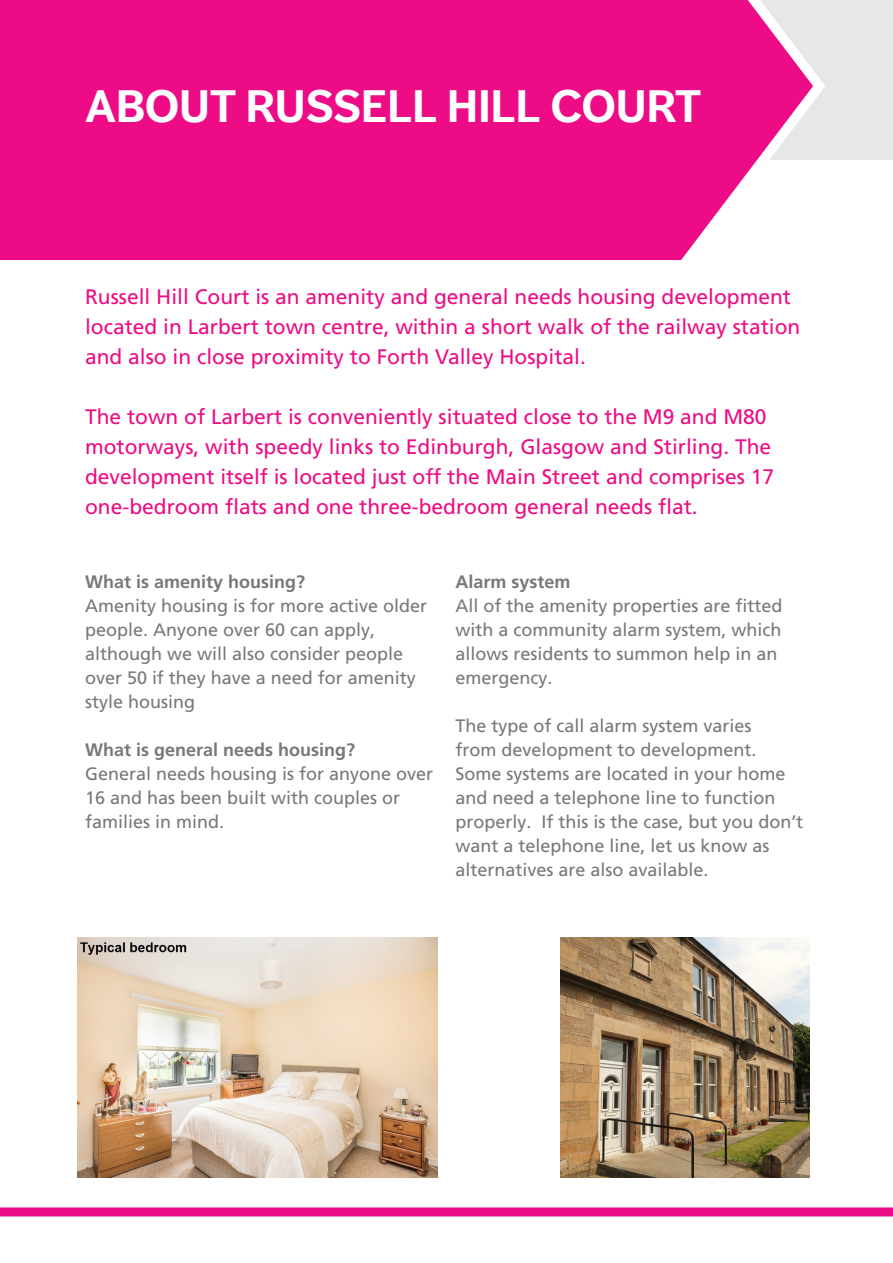
<style>
.page{position:relative;width:893px;height:1263px;background:#fff}
.page>*{position:absolute;margin:0;border:0;box-sizing:border-box;transform-origin:0 0}
.t1{font:700 45px "Dagny OT";color:#fff}
.t2{font:21px/30px "Frutiger LT Pro";color:#ed0c85}
.t3{font:18px/24px "Frutiger LT Pro";color:#76787b}
.t4{font:700 18px "Frutiger LT Pro";color:#76787b}
.s1{font-weight:700}
</style>
<div class="page">
<div style="left:0;top:0;width:893px;height:160px;background:#e6e7e9"></div>
<div style="left:0;top:1207px;width:893px;height:9px;background:#ed0c85"></div>
<svg style="left:0;top:0;width:825px;height:261px;background:#ed1f8e"></svg>
<img style="left:77px;top:938px;width:360px;height:240px">
<img style="left:561px;top:938px;width:248px;height:240px">
<p class="t1" style="left:85px;top:79px;width:618px">ABOUT RUSSELL HILL COURT</p>
<p class="t2" style="left:85px;top:281px;width:717px">Russell Hill Court is an amenity and general needs housing development located in Larbert town centre, within a short walk of the railway station and also in close proximity to Forth Valley Hospital.</p>
<p class="t2" style="left:85px;top:401px;width:690px">The town of Larbert is conveniently situated close to the M9 and M80 motorways, with speedy links to Edinburgh, Glasgow and Stirling. The development itself is located just off the Main Street and comprises 17 one-bedroom flats and one three-bedroom general needs flat.</p>
<p class="t3" style="left:85px;top:569px;width:344px"><span class="s1">What is amenity housing?<br></span>Amenity housing is for more active older people. Anyone over 60 can apply, although we will also consider people over 50 if they have a need for amenity style housing</p>
<p class="t3" style="left:85px;top:737px;width:350px"><span class="s1">What is general needs housing?<br></span>General needs housing is for anyone over<br>16 and has been built with couples or families in mind.</p>
<p class="t4" style="left:455px;top:571px;width:117px">Alarm system</p>
<p class="t3" style="left:455px;top:593px;width:329px">All of the amenity properties are fitted with a community alarm system, which allows residents to summon help in an emergency.</p>
<p class="t3" style="left:455px;top:713px;width:349px">The type of call alarm system varies<br>from development to development.<br>Some systems are located in your home and need a telephone line to function properly. If this is the case, but you don’t want a telephone line, let us know as alternatives are also available.</p>
</div>
